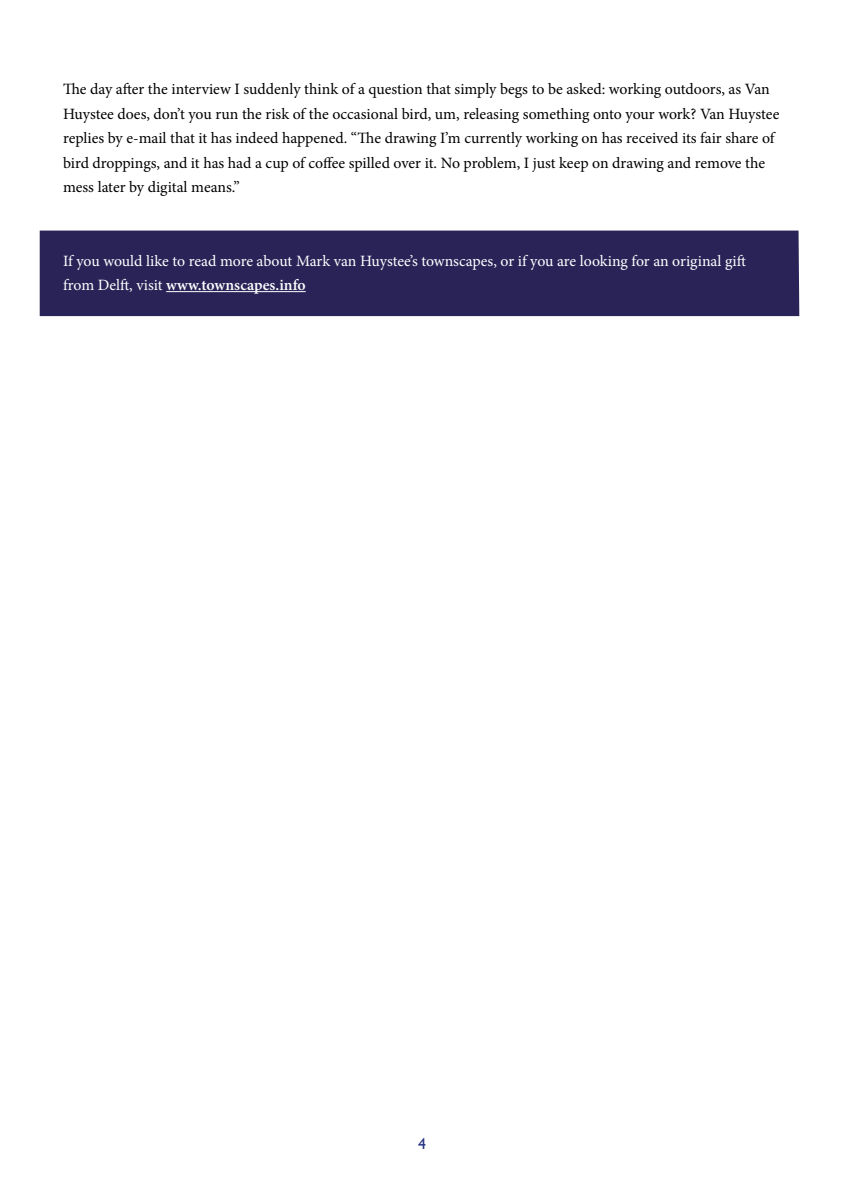
<style>
.page{position:relative;width:844px;height:1191px;background:#fff}
.page>*{position:absolute;margin:0;border:0;box-sizing:border-box;transform-origin:0 0}
.t1{font:15.75px/24.5px "Minion Pro";letter-spacing:-.005em;color:#000}
.t2{font:15.75px/24.5px "Minion Pro";letter-spacing:-.005em;color:#fff}
.t3{font:15.75px "Gill Sans";color:#283583}
.s1{font-weight:600}
</style>
<div class="page">
<div style="left:40px;top:230px;width:759px;height:86px;background:#292358"></div>
<hr style="left:166px;top:291px;width:139px;height:1px;background:#fff">
<p class="t1" style="left:63px;top:77px;width:717px">The day after the interview I suddenly think of a question that simply begs to be asked: working outdoors, as Van Huystee does, don’t you run the risk of the occasional bird, um, releasing something onto your work? Van Huystee replies by e-mail that it has indeed happened. “The drawing I’m currently working on has received its fair share of bird droppings, and it has had a cup of coffee spilled over it. No problem, I just keep on drawing and remove the mess later by digital means.”</p>
<p class="t2" style="left:63px;top:248px;width:684px">If you would like to read more about Mark van Huystee’s townscapes, or if you are looking for an original gift from Delft, visit <span class="s1">www.townscapes.info</span></p>
<p class="t3" style="left:418px;top:1134px;width:9px">4</p>
</div>
